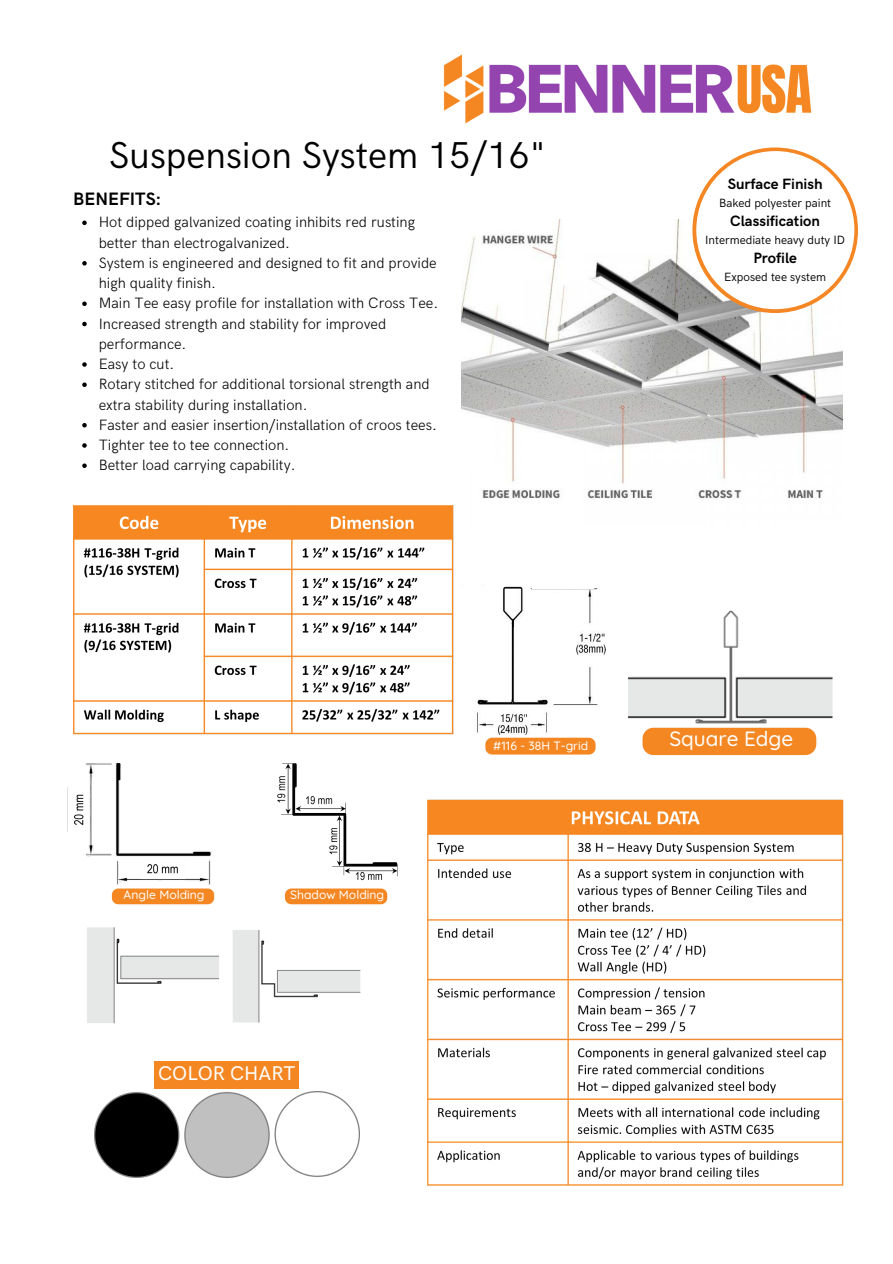
<style>
.page{position:relative;width:893px;height:1264px;background:#fff}
.page>*{position:absolute;margin:0;border:0;box-sizing:border-box;transform-origin:0 0}
.t1{font:37.5px "HK Grotesk";color:#000}
.t2{font:500 20.7px "Quicksand";color:#fff}
.t3{font:500 19.95px "HK Grotesk Pro";color:#fff}
.t4{font:700 18px "HK Grotesk";color:#000}
.t5{font:300 15px/20.2px "HK Grotesk";color:#000}
.t6{font:700 15px "HK Grotesk";color:#000}
.t7{font:500 12.15px "Quicksand";color:#fff}
.t8{font:12px "HK Grotesk";color:#000}
</style>
<div class="page">
<img style="left:443px;top:55px;width:369px;height:68px">
<img style="left:461px;top:220px;width:381px;height:279px">
<svg style="left:692px;top:147px;width:165px;height:166px;background:#f4933c"></svg>
<div style="left:696px;top:151px;width:158px;height:158px;background:#fff;border-radius:50%"></div>
<img style="left:74px;top:762px;width:138px;height:123px">
<img style="left:477px;top:586px;width:128px;height:148px">
<svg style="left:528px;top:586px;width:66px;height:57px"></svg>
<svg style="left:112px;top:888px;width:102px;height:16px;background:#f58d2e"></svg>
<svg style="left:285px;top:888px;width:102px;height:16px;background:#f58d2e"></svg>
<svg style="left:485px;top:737px;width:110px;height:17px;background:#f58e30"></svg>
<img style="left:628px;top:610px;width:205px;height:114px">
<div style="left:642px;top:727px;width:174px;height:28px;background:#f58723"></div>
<img style="left:87px;top:927px;width:132px;height:97px">
<img style="left:233px;top:930px;width:128px;height:93px">
<svg style="left:265px;top:1003px;width:96px;height:20px"></svg>
<svg style="left:136px;top:1004px;width:83px;height:20px"></svg>
<img style="left:94px;top:1091px;width:265px;height:86px">
<div style="left:155px;top:1061px;width:144px;height:27px;background:#f58723"></div>
<img style="left:277px;top:763px;width:121px;height:118px">
<img style="left:427px;top:799px;width:416px;height:387px">
<img style="left:73px;top:506px;width:380px;height:228px">
<svg style="left:82px;top:220px;width:5px;height:5px"></svg>
<svg style="left:82px;top:261px;width:5px;height:4px"></svg>
<svg style="left:82px;top:301px;width:5px;height:5px"></svg>
<svg style="left:82px;top:322px;width:5px;height:4px"></svg>
<svg style="left:82px;top:362px;width:5px;height:5px"></svg>
<svg style="left:82px;top:382px;width:5px;height:5px"></svg>
<svg style="left:82px;top:423px;width:5px;height:4px"></svg>
<svg style="left:82px;top:443px;width:5px;height:5px"></svg>
<svg style="left:82px;top:463px;width:5px;height:5px"></svg>
<p class="t1" style="left:109px;top:134px;width:438px">Suspension System 15/16"</p>
<p class="t4" style="left:73px;top:189px;width:90px">BENEFITS:</p>
<p class="t5" style="left:99px;top:213px;width:318px">Hot dipped galvanized coating inhibits red rusting better than electrogalvanized.</p>
<p class="t5" style="left:99px;top:253px;width:339px">System is engineered and designed to fit and provide high quality finish.</p>
<p class="t5" style="left:99px;top:294px;width:341px">Main Tee easy profile for installation with Cross Tee.</p>
<p class="t5" style="left:99px;top:314px;width:289px">Increased strength and stability for improved performance.</p>
<p class="t5" style="left:99px;top:354px;width:77px">Easy to cut.</p>
<p class="t5" style="left:99px;top:374px;width:332px">Rotary stitched for additional torsional strength and extra stability during installation.</p>
<p class="t5" style="left:99px;top:415px;width:340px">Faster and easier insertion/installation of croos tees.</p>
<p class="t5" style="left:99px;top:435px;width:192px">Tighter tee to tee connection.</p>
<p class="t5" style="left:99px;top:455px;width:198px">Better load carrying capability.</p>
<p class="t6" style="left:727px;top:175px;width:96px">Surface Finish</p>
<p class="t8" style="left:719px;top:196px;width:113px">Baked polyester paint</p>
<p class="t6" style="left:730px;top:212px;width:91px">Classification</p>
<p class="t8" style="left:705px;top:233px;width:141px">Intermediate heavy duty ID</p>
<p class="t6" style="left:753px;top:249px;width:45px">Profile</p>
<p class="t8" style="left:724px;top:270px;width:103px">Exposed tee system</p>
<p class="t7" style="left:124px;top:887px;width:82px">Angle Molding</p>
<p class="t7" style="left:290px;top:887px;width:95px">Shadow Molding</p>
<p class="t3" style="left:158px;top:1061px;width:139px">COLOR CHART</p>
<p class="t7" style="left:493px;top:737px;width:96px">#116 - 38H T-grid</p>
<p class="t2" style="left:669px;top:725px;width:126px">Square Edge</p>
</div>
